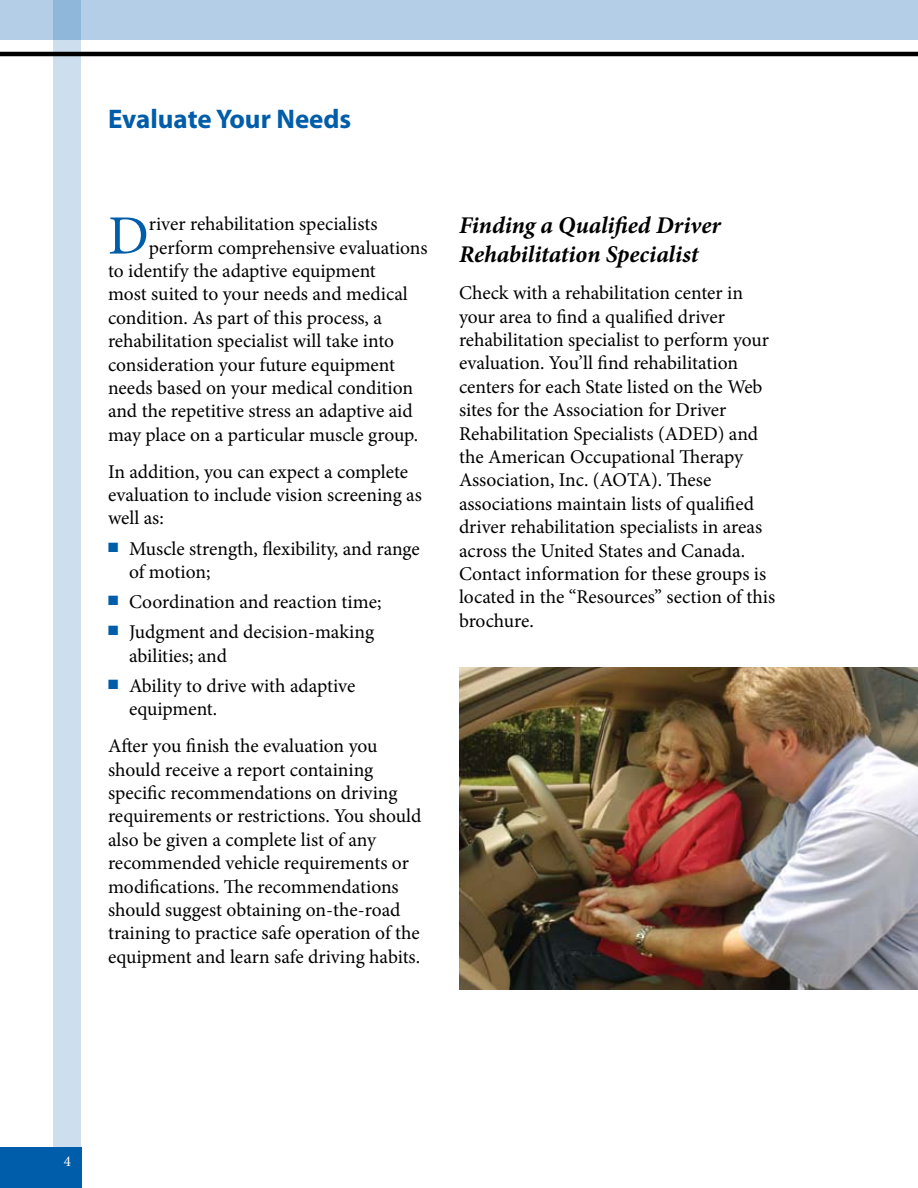
<style>
.page{position:relative;width:918px;height:1188px;background:#fff}
.page>*{position:absolute;margin:0;border:0;box-sizing:border-box;transform-origin:0 0}
.t1{font:55.5px "Minion Pro";color:#005daa}
.t2{font:700 27px "Myriad Pro";color:#005daa}
.t3{font:italic 700 24px/28.8px "Minion Pro";letter-spacing:-.005em;color:#000}
.t4{font:19.5px/23.4px "Minion Pro";color:#000}
</style>
<div class="page">
<div style="left:0;top:0;width:918px;height:40px;background:#b3cee6"></div>
<div style="left:54px;top:0;width:27px;height:1149px;background:#cddfee"></div>
<div style="left:0;top:1148px;width:81px;height:40px;background:#005daa"></div>
<hr style="left:0;top:52px;width:918px;height:4px;background:#000">
<img style="left:459px;top:667px;width:459px;height:322px">
<h2 class="t2" style="left:108px;top:102px;width:245px">Evaluate Your Needs</h2>
<h1 class="t1" style="left:108px;top:199px;width:42px">D</h1>
<p class="t4" style="left:149px;top:212px;width:230px">river rehabilitation specialists</p>
<p class="t4" style="left:149px;top:236px;width:280px">perform comprehensive evaluations</p>
<p class="t4" style="left:108px;top:259px;width:269px">to identify the adaptive equipment</p>
<p class="t4" style="left:108px;top:283px;width:301px">most suited to your needs and medical</p>
<p class="t4" style="left:108px;top:306px;width:276px">condition. As part of this process, a</p>
<p class="t4" style="left:108px;top:329px;width:288px">rehabilitation specialist will take into</p>
<p class="t4" style="left:108px;top:353px;width:289px">consideration your future equipment</p>
<p class="t4" style="left:108px;top:376px;width:307px">needs based on your medical condition</p>
<p class="t4" style="left:108px;top:400px;width:306px">and the repetitive stress an adaptive aid</p>
<p class="t4" style="left:108px;top:423px;width:310px">may place on a particular muscle group.</p>
<p class="t4" style="left:108px;top:460px;width:315px">In addition, you can expect a complete evaluation to include vision screening as well as:</p>
<p class="t4" style="left:129px;top:537px;width:292px;text-indent:-21px"><sup>■</sup> Muscle strength, flexibility, and range of motion;</p>
<p class="t4" style="left:108px;top:590px;width:275px"><sup>■</sup> Coordination and reaction time;</p>
<p class="t4" style="left:129px;top:620px;width:247px;text-indent:-21px"><sup>■</sup> Judgment and decision-making abilities; and</p>
<p class="t4" style="left:129px;top:674px;width:228px;text-indent:-21px"><sup>■</sup> Ability to drive with adaptive equipment.</p>
<p class="t4" style="left:108px;top:734px;width:315px">After you finish the evaluation you should receive a report containing specific recommendations on driving requirements or restrictions. You should also be given a complete list of any recommended vehicle requirements or modifications. The recommendations should suggest obtaining on-the-road training to practice safe operation of the equipment and learn safe driving habits.</p>
<p class="t3" style="left:459px;top:211px;width:263px">Finding a Qualified Driver<br>Rehabilitation Specialist</p>
<p class="t4" style="left:459px;top:281px;width:318px">Check with a rehabilitation center in your area to find a qualified driver rehabilitation specialist to perform your evaluation. You’ll find rehabilitation centers for each State listed on the Web sites for the Association for Driver Rehabilitation Specialists (ADED) and the American Occupational Therapy Association, Inc. (AOTA). These associations maintain lists of qualified driver rehabilitation specialists in areas across the United States and Canada.<br>Contact information for these groups is located in the “Resources” section of this brochure.</p>
</div>
